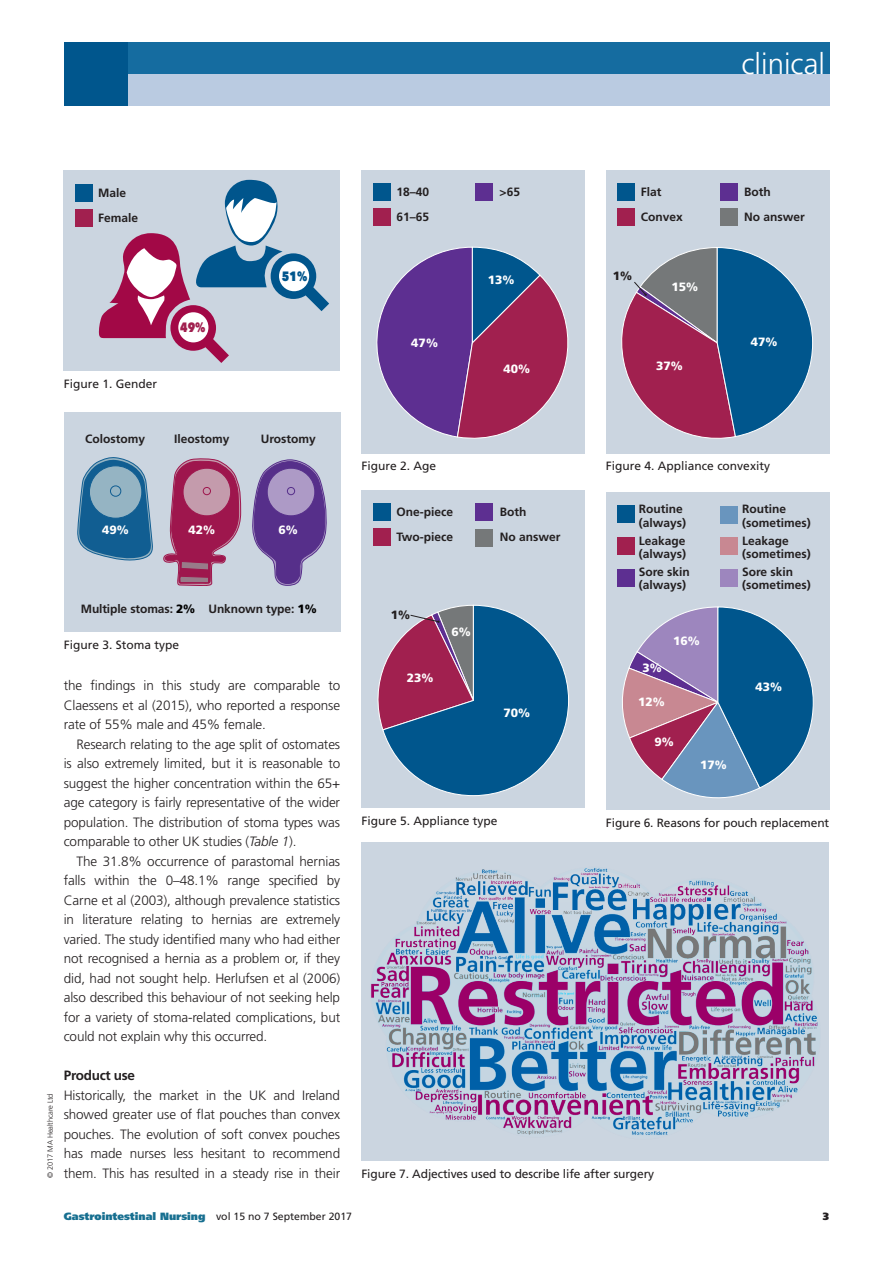
<style>
.page{position:relative;width:893px;height:1263px;background:#fff}
.page>*{position:absolute;margin:0;border:0;box-sizing:border-box;transform-origin:0 0}
.t1{font:300 29.4px "Frutiger LT Std";color:#fff}
.Body_Text_GIN{font:300 13.5px/19.5px "Frutiger LT Std";letter-spacing:-.01em;color:#231f20;text-align:justify}
.Body_Text_no_indent{font:300 13.5px/19.5px "Frutiger LT Std";letter-spacing:-.01em;color:#231f20;text-align:justify}
.Sub_Head_B_GIN{font:700 13.5px "Frutiger LT Std";letter-spacing:-.02em;color:#231f20}
.Paragraph_Style_1{font:800 13.5px "Avenir Next Condensed";color:#a1204f}
.Paragraph_Style_1-2{font:800 13.5px "Avenir Next Condensed";color:#00568d}
.Key{font:700 12px/13.5px "Frutiger LT Std";color:#231f20}
.Caption_GIN{font:12px "Frutiger LT Std";color:#231f20}
.Table_Text_GIN{font:900 12px "Frutiger LT Std";color:#fff}
.Table_Text_GIN-2{font:900 12px "Frutiger LT Std";color:#231f20}
.t2{font:900 10.5px "Frutiger LT Std";color:#176f90}
.t3{font:900 10.5px "Frutiger LT Std";color:#231f20}
.t4{font:300 7.5px "Frutiger LT Std";letter-spacing:-.015em;color:#231f20}
.s1{font-weight:900;color:#000}
.s2{font-style:italic}
.s3{font-weight:400;color:#231f20}
</style>
<div class="page">
<div style="left:73px;top:61px;width:756px;height:45px;background:#bacbe1"></div>
<div style="left:73px;top:43px;width:756px;height:31px;background:#156ca0"></div>
<div style="left:64px;top:43px;width:64px;height:63px;background:#00568d"></div>
<div style="left:64px;top:170px;width:276px;height:201px;background:#cbd5e0"></div>
<svg style="left:99px;top:180px;width:230px;height:182px"></svg>
<div style="left:178px;top:312px;width:30px;height:30px;background:#fff;border-radius:50%"></div>
<div style="left:75px;top:185px;width:17px;height:17px;background:#00568d"></div>
<div style="left:75px;top:210px;width:17px;height:17px;background:#a1204f"></div>
<div style="left:361px;top:842px;width:468px;height:318px;background:#cbd5e0"></div>
<img style="left:371px;top:867px;width:447px;height:268px">
<div style="left:361px;top:170px;width:224px;height:283px;background:#cbd5e0"></div>
<div style="left:373px;top:184px;width:17px;height:17px;background:#00568d"></div>
<div style="left:476px;top:184px;width:17px;height:17px;background:#5d2f91"></div>
<div style="left:373px;top:209px;width:17px;height:17px;background:#a1204f"></div>
<svg style="left:376px;top:246px;width:193px;height:193px"></svg>
<div style="left:606px;top:170px;width:223px;height:283px;background:#cbd5e0"></div>
<div style="left:617px;top:183px;width:17px;height:18px;background:#00568d"></div>
<div style="left:720px;top:183px;width:17px;height:18px;background:#5d2f91"></div>
<div style="left:617px;top:209px;width:17px;height:17px;background:#a1204f"></div>
<div style="left:720px;top:209px;width:17px;height:17px;background:#757879"></div>
<svg style="left:621px;top:247px;width:192px;height:192px"></svg>
<div style="left:362px;top:490px;width:223px;height:318px;background:#cbd5e0"></div>
<div style="left:373px;top:503px;width:17px;height:17px;background:#00568d"></div>
<div style="left:476px;top:503px;width:17px;height:17px;background:#5d2f91"></div>
<div style="left:476px;top:529px;width:17px;height:17px;background:#757879"></div>
<div style="left:373px;top:528px;width:17px;height:17px;background:#a1204f"></div>
<svg style="left:377px;top:604px;width:192px;height:192px"></svg>
<div style="left:606px;top:492px;width:223px;height:318px;background:#cbd5e0"></div>
<div style="left:618px;top:505px;width:17px;height:17px;background:#00568d"></div>
<svg style="left:622px;top:606px;width:192px;height:193px"></svg>
<div style="left:618px;top:569px;width:17px;height:17px;background:#5d2f91"></div>
<div style="left:618px;top:538px;width:17px;height:17px;background:#a1204f"></div>
<div style="left:721px;top:538px;width:17px;height:17px;background:#c88892"></div>
<div style="left:721px;top:569px;width:17px;height:17px;background:#9d86be"></div>
<div style="left:721px;top:507px;width:17px;height:17px;background:#6995be"></div>
<div style="left:64px;top:412px;width:276px;height:219px;background:#cbd5e0"></div>
<svg style="left:77px;top:457px;width:76px;height:104px"></svg>
<svg style="left:252px;top:459px;width:74px;height:127px"></svg>
<div style="left:267px;top:468px;width:48px;height:48px;background:#ad9ac6;border-radius:50%"></div>
<div style="left:267px;top:468px;width:48px;height:48px;border:1px solid #562f8a;border-radius:50%"></div>
<div style="left:89px;top:466px;width:53px;height:52px;background:#95b4c3;border-radius:50%"></div>
<div style="left:89px;top:466px;width:53px;height:52px;border:1px solid #115e92;border-radius:50%"></div>
<svg style="left:163px;top:458px;width:78px;height:128px"></svg>
<div style="left:287px;top:487px;width:8px;height:8px;border:1px solid #562f8a;border-radius:50%"></div>
<div style="left:110px;top:486px;width:11px;height:11px;border:1px solid #115e92;border-radius:50%"></div>
<h1 class="t1" style="left:741px;top:48px;width:85px">clinical</h1>
<p class="Key" style="left:80px;top:186px;width:48px">• Male</p>
<p class="Key" style="left:80px;top:211px;width:60px">• Female</p>
<p class="Key" style="left:378px;top:185px;width:52px">• 18–40</p>
<p class="Key" style="left:378px;top:210px;width:52px">• 61–65</p>
<p class="Key" style="left:482px;top:185px;width:40px">• &gt;65</p>
<p class="Key" style="left:623px;top:185px;width:40px">• Flat</p>
<p class="Key" style="left:623px;top:210px;width:62px">• Convex</p>
<p class="Key" style="left:726px;top:185px;width:46px">• Both</p>
<p class="Key" style="left:726px;top:210px;width:80px">• No answer</p>
<p class="Caption_GIN" style="left:64px;top:377px;width:95px">Figure 1. Gender</p>
<p class="Paragraph_Style_1" style="left:180px;top:319px;width:27px">49%</p>
<p class="Paragraph_Style_1-2" style="left:282px;top:267px;width:27px">51%</p>
<p class="Table_Text_GIN" style="left:411px;top:336px;width:28px">47%</p>
<p class="Table_Text_GIN" style="left:488px;top:273px;width:28px">13%</p>
<p class="Table_Text_GIN" style="left:504px;top:362px;width:28px">40%</p>
<p class="Table_Text_GIN-2" style="left:613px;top:268px;width:21px">1%</p>
<p class="Table_Text_GIN" style="left:672px;top:280px;width:28px">15%</p>
<p class="Table_Text_GIN" style="left:656px;top:358px;width:28px">37%</p>
<p class="Table_Text_GIN" style="left:751px;top:334px;width:28px">47%</p>
<p class="Key" style="left:85px;top:432px;width:61px">Colostomy</p>
<p class="Key" style="left:174px;top:432px;width:57px">Ileostomy</p>
<p class="Key" style="left:261px;top:432px;width:57px">Urostomy</p>
<p class="Caption_GIN" style="left:361px;top:459px;width:76px">Figure 2. Age</p>
<p class="Caption_GIN" style="left:606px;top:459px;width:166px">Figure 4. Appliance convexity</p>
<p class="Table_Text_GIN" style="left:102px;top:523px;width:28px">49%</p>
<p class="Table_Text_GIN" style="left:188px;top:523px;width:28px">42%</p>
<p class="Table_Text_GIN" style="left:278px;top:523px;width:21px">6%</p>
<p class="Key" style="left:81px;top:602px;width:116px">Multiple stomas: <span class="s1">2%</span></p>
<p class="Key" style="left:208px;top:602px;width:110px">Unknown type: <span class="s1">1%</span></p>
<p class="Caption_GIN" style="left:64px;top:638px;width:117px">Figure 3. Stoma type</p>
<p class="t4" style="left:46px;top:1178px;width:86px;rotate:-90deg">© 2017 MA Healthcare Ltd</p>
<p class="Body_Text_no_indent" style="left:64px;top:676px;width:278px">the findings in this study are comparable to Claessens et al (2015), who reported a response rate of 55% male and 45% female.</p>
<p class="Body_Text_GIN" style="left:64px;top:735px;width:278px;text-indent:13px">Research relating to the age split of ostomates is also extremely limited, but it is reasonable to suggest the higher concentration within the 65+ age category is fairly representative of the wider population. The distribution of stoma types was comparable to other UK studies (<span class="s2">Table 1</span>).</p>
<p class="Body_Text_GIN" style="left:64px;top:852px;width:278px;text-indent:13px">The 31.8% occurrence of parastomal hernias falls within the 0–48.1% range specified by Carne et al (2003), although prevalence statistics in literature relating to hernias are extremely varied. The study identified many who had either not recognised a hernia as a problem or, if they did, had not sought help. Herlufsen et al (2006) also described this behaviour of not seeking help for a variety of stoma-related complications, but could not explain why this occurred.</p>
<p class="Sub_Head_B_GIN" style="left:64px;top:1068px;width:73px">Product use</p>
<p class="Body_Text_no_indent" style="left:64px;top:1086px;width:278px">Historically, the market in the UK and Ireland showed greater use of flat pouches than convex pouches. The evolution of soft convex pouches has made nurses less hesitant to recommend them. This has resulted in a steady rise in their</p>
<p class="Key" style="left:379px;top:505px;width:76px">• One-piece</p>
<p class="Key" style="left:379px;top:530px;width:76px">• Two-piece</p>
<p class="Key" style="left:482px;top:505px;width:46px">• Both</p>
<p class="Key" style="left:482px;top:530px;width:80px">• No answer</p>
<p class="Table_Text_GIN-2" style="left:391px;top:608px;width:21px">1%</p>
<p class="Table_Text_GIN" style="left:407px;top:671px;width:28px">23%</p>
<p class="Table_Text_GIN" style="left:451px;top:624px;width:21px">6%</p>
<p class="Table_Text_GIN" style="left:503px;top:706px;width:28px">70%</p>
<p class="Key" style="left:639px;top:502px;width:49px">Routine (always)</p>
<p class="Key" style="left:639px;top:534px;width:49px">Leakage (always)</p>
<p class="Key" style="left:639px;top:565px;width:53px">Sore skin (always)</p>
<p class="Key" style="left:742px;top:502px;width:70px">Routine (sometimes)</p>
<p class="Key" style="left:742px;top:534px;width:70px">Leakage (sometimes)</p>
<p class="Key" style="left:742px;top:565px;width:70px">Sore skin (sometimes)</p>
<p class="Table_Text_GIN" style="left:642px;top:661px;width:21px">3%</p>
<p class="Table_Text_GIN" style="left:673px;top:634px;width:28px">16%</p>
<p class="Table_Text_GIN" style="left:638px;top:695px;width:28px">12%</p>
<p class="Table_Text_GIN" style="left:654px;top:735px;width:21px">9%</p>
<p class="Table_Text_GIN" style="left:700px;top:758px;width:28px">17%</p>
<p class="Table_Text_GIN" style="left:755px;top:679px;width:28px">43%</p>
<p class="Caption_GIN" style="left:361px;top:814px;width:138px">Figure 5. Appliance type</p>
<p class="Caption_GIN" style="left:606px;top:816px;width:225px">Figure 6. Reasons for pouch replacement</p>
<p class="Caption_GIN" style="left:361px;top:1167px;width:294px">Figure 7. Adjectives used to describe life after surgery</p>
<p class="t2" style="left:64px;top:1210px;width:290px">Gastrointestinal Nursing <span class="s3">vol 15 no 7 September 2017</span></p>
<p class="t3" style="left:823px;top:1210px;width:8px">3</p>
</div>
